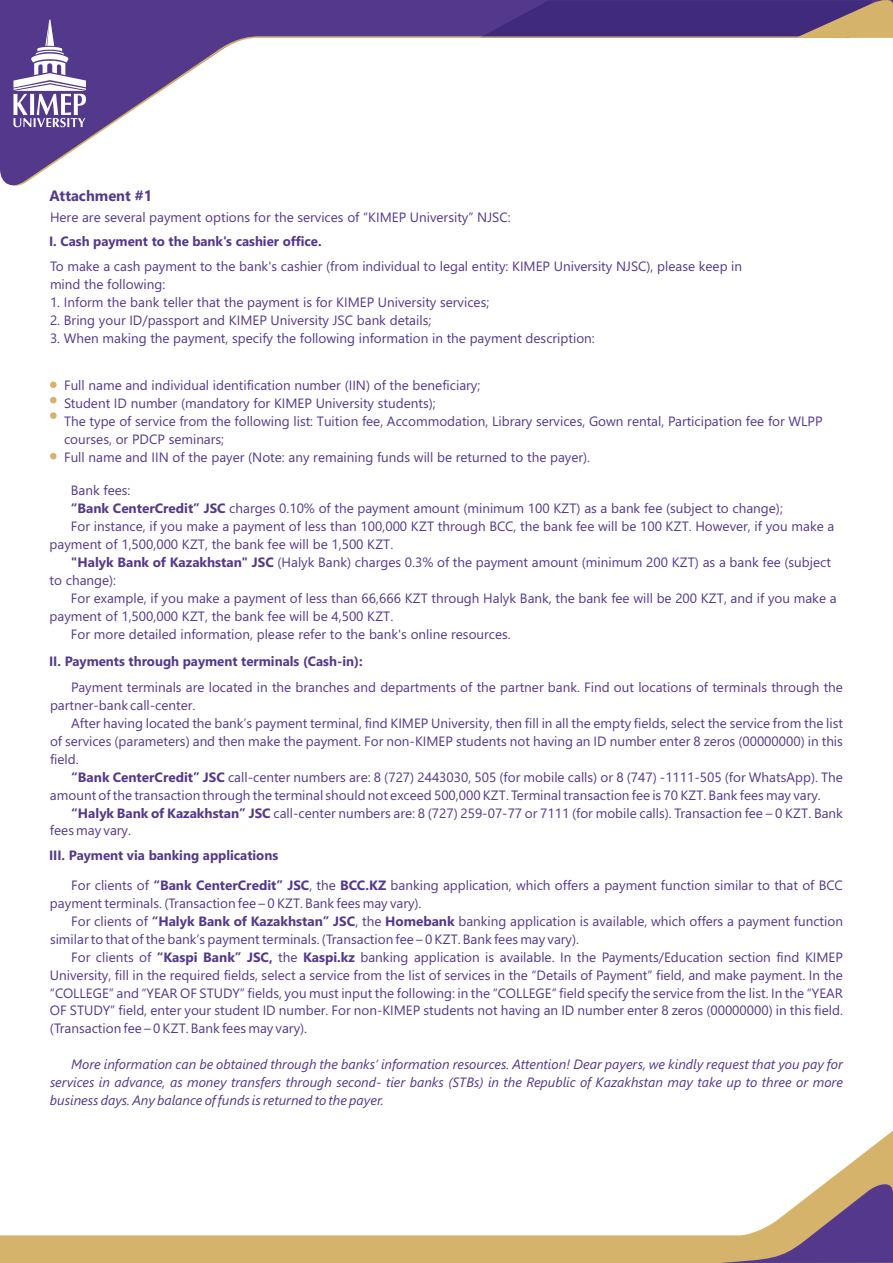
<style>
.page{position:relative;width:893px;height:1263px;background:#fff}
.page>*{position:absolute;margin:0;border:0;box-sizing:border-box;transform-origin:0 0}
.t1{font:700 15px "Segoe UI";color:#54388b}
.t2{font:13.5px/18px "Segoe UI";color:#54388b}
.t3{font:italic 13.5px/18px "Segoe UI";color:#54388b;text-align:justify}
.t4{font:700 13.5px "Segoe UI";color:#54388b}
.s1{font-weight:700}
</style>
<div class="page">
<svg style="left:0;top:1131px;width:893px;height:132px"></svg>
<svg style="left:720px;top:1179px;width:173px;height:84px"></svg>
<div style="left:0;top:0;width:479px;height:186px;background:#54388b"></div>
<svg style="left:479px;top:0;width:414px;height:38px;background:#563e7c"></svg>
<svg style="left:13px;top:37px;width:834px;height:149px"></svg>
<svg style="left:13px;top:20px;width:73px;height:107px"></svg>
<div style="left:50px;top:381px;width:7px;height:7px;background:#d5b36b;border-radius:50%"></div>
<div style="left:50px;top:397px;width:7px;height:6px;background:#d5b36b;border-radius:50%"></div>
<div style="left:50px;top:412px;width:7px;height:7px;background:#d5b36b;border-radius:50%"></div>
<div style="left:50px;top:453px;width:7px;height:6px;background:#d5b36b;border-radius:50%"></div>
<p class="t1" style="left:50px;top:190px;width:104px">Attachment #1</p>
<p class="t2" style="left:50px;top:210px;width:462px">Here are several payment options for the services of “KIMEP University” NJSC:</p>
<p class="t4" style="left:49px;top:237px;width:274px">I. Cash payment to the bank's cashier office.</p>
<p class="t2" style="left:50px;top:259px;width:694px">To make a cash payment to the bank's cashier (from individual to legal entity: KIMEP University NJSC), please keep in mind the following:</p>
<p class="t2" style="left:50px;top:294px;width:441px">1. Inform the bank teller that the payment is for KIMEP University services;</p>
<p class="t2" style="left:50px;top:330px;width:546px">3. When making the payment, specify the following information in the payment description:</p>
<p class="t2" style="left:50px;top:312px;width:383px">2. Bring your ID/passport and KIMEP University JSC bank details;</p>
<p class="t2" style="left:64px;top:377px;width:418px">Full name and individual identification number (IIN) of the beneficiary;</p>
<p class="t2" style="left:64px;top:413px;width:760px">The type of service from the following list: Tuition fee, Accommodation, Library services, Gown rental, Participation fee for WLPP courses, or PDCP seminars;<br>Full name and IIN of the payer (Note: any remaining funds will be returned to the payer).</p>
<p class="t2" style="left:64px;top:395px;width:373px">Student ID number (mandatory for KIMEP University students);</p>
<p class="t2" style="left:71px;top:483px;width:713px">Bank fees:<br><span class="s1">“Bank CenterCredit” JSC</span> charges 0.10% of the payment amount (minimum 100 KZT) as a bank fee (subject to change);</p>
<p class="t2" style="left:50px;top:519px;width:786px;text-indent:21px">For instance, if you make a payment of less than 100,000 KZT through BCC, the bank fee will be 100 KZT. However, if you make a payment of 1,500,000 KZT, the bank fee will be 1,500 KZT.</p>
<p class="t2" style="left:50px;top:554px;width:783px;text-indent:21px"><span class="s1">"Halyk Bank of Kazakhstan" JSC</span> (Halyk Bank) charges 0.3% of the payment amount (minimum 200 KZT) as a bank fee (subject to change):</p>
<p class="t2" style="left:50px;top:590px;width:788px;text-indent:21px">For example, if you make a payment of less than 66,666 KZT through Halyk Bank, the bank fee will be 200 KZT, and if you make a payment of 1,500,000 KZT, the bank fee will be 4,500 KZT.</p>
<p class="t2" style="left:71px;top:626px;width:441px">For more detailed information, please refer to the bank's online resources.</p>
<p class="t4" style="left:49px;top:656px;width:315px">II. Payments through payment terminals (Cash-in):</p>
<p class="t2" style="left:50px;top:679px;width:794px;text-indent:21px">Payment terminals are located in the branches and departments of the partner bank. Find out locations of terminals through the partner-bank call-center.</p>
<p class="t2" style="left:50px;top:715px;width:794px;text-align:justify;text-indent:21px">After having located the bank’s payment terminal, find KIMEP University, then fill in all the empty fields, select the service from the list of services (parameters) and then make the payment. For non-KIMEP students not having an ID number enter 8 zeros (00000000) in this field.</p>
<p class="t2" style="left:50px;top:769px;width:794px;text-indent:21px"><span class="s1">“Bank CenterCredit” JSC</span> call-center numbers are: 8 (727) 2443030, 505 (for mobile calls) or 8 (747) -1111-505 (for WhatsApp). The amount of the transaction through the terminal should not exceed 500,000 KZT. Terminal transaction fee is 70 KZT. Bank fees may vary.</p>
<p class="t2" style="left:50px;top:805px;width:794px;text-indent:21px"><span class="s1">“Halyk Bank of Kazakhstan” JSC</span> call-center numbers are: 8 (727) 259-07-77 or 7111 (for mobile calls). Transaction fee – 0 KZT. Bank fees may vary.</p>
<p class="t4" style="left:49px;top:850px;width:231px">III. Payment via banking applications</p>
<p class="t2" style="left:50px;top:877px;width:794px;text-indent:21px">For clients of <span class="s1">“Bank CenterCredit” JSC</span>, the <span class="s1">BCC.KZ</span> banking application, which offers a payment function similar to that of BCC payment terminals. (Transaction fee – 0 KZT. Bank fees may vary).</p>
<p class="t2" style="left:50px;top:913px;width:794px;text-indent:21px">For clients of <span class="s1">“Halyk Bank of Kazakhstan” JSC</span>, the <span class="s1">Homebank</span> banking application is available, which offers a payment function similar to that of the bank’s payment terminals. (Transaction fee – 0 KZT. Bank fees may vary).</p>
<p class="t2" style="left:50px;top:949px;width:794px;text-align:justify;text-indent:21px">For clients of <span class="s1">“Kaspi Bank” JSC,</span> the <span class="s1">Kaspi.kz</span> banking application is available. In the Payments/Education section find KIMEP University, fill in the required fields, select a service from the list of services in the “Details of Payment” field, and make payment. In the “COLLEGE” and “YEAR OF STUDY” fields, you must input the following: in the “COLLEGE” field specify the service from the list. In the “YEAR OF STUDY” field, enter your student ID number. For non-KIMEP students not having an ID number enter 8 zeros (00000000) in this field. (Transaction fee – 0 KZT. Bank fees may vary).</p>
<p class="t3" style="left:50px;top:1057px;width:794px;text-indent:21px">More information can be obtained through the banks’ information resources. Attention! Dear payers, we kindly request that you pay for services in advance, as money transfers through second- tier banks (STBs) in the Republic of Kazakhstan may take up to three or more business days. Any balance of funds is returned to the payer.</p>
</div>
